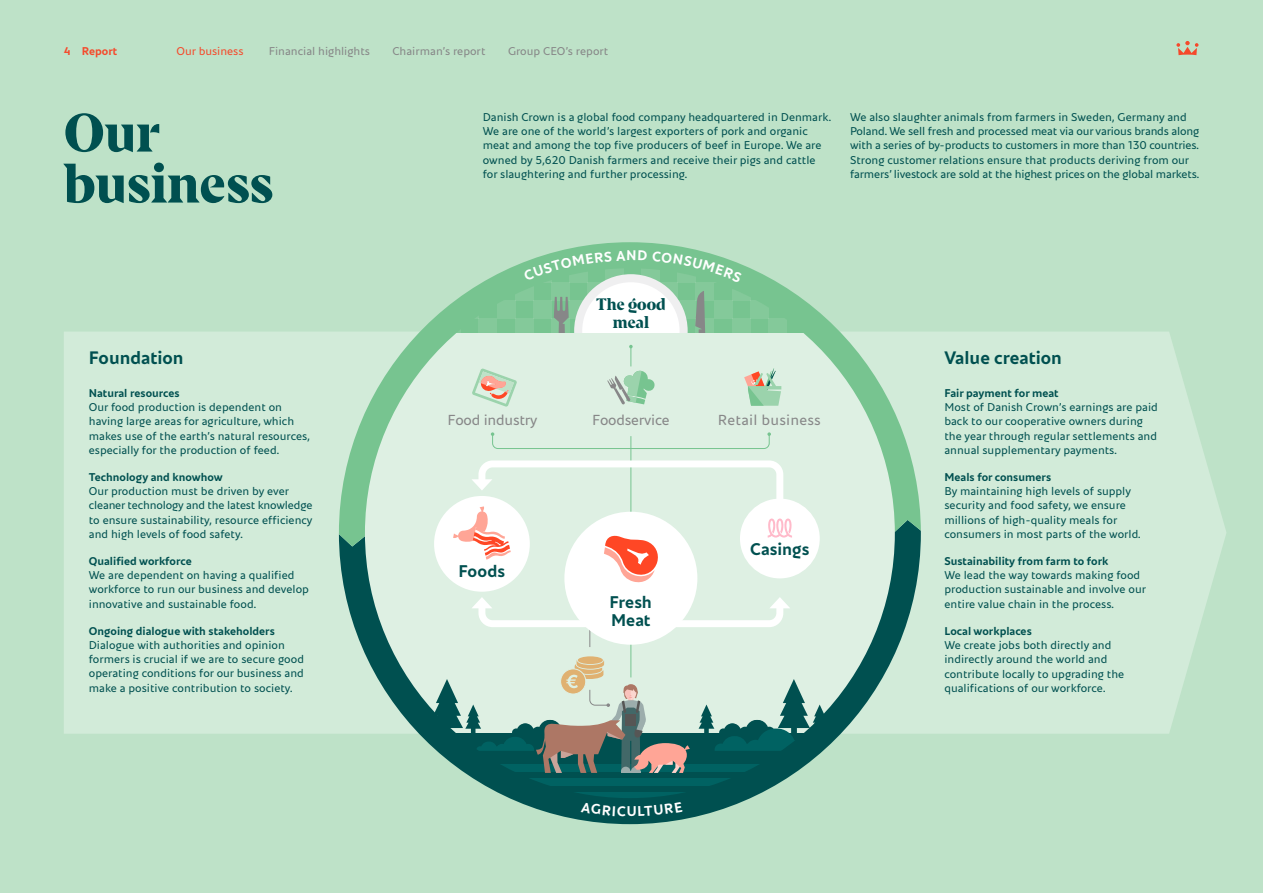
<style>
.page{position:relative;width:1263px;height:893px;background:#bee2c8}
.page>*{position:absolute;margin:0;border:0;box-sizing:border-box;transform-origin:0 0}
.t1{font:700 54px/51px "Danish Crown Display";color:#005050}
.t2{font:700 18px "Danish Crown Sans";color:#005050}
.t3{font:700 16.95px/18.8px "Danish Crown Sans";color:#005050}
.t4{font:700 16.5px/18.8px "Danish Crown Display";letter-spacing:.005em;color:#005050;text-align:center}
.t5{font:14.55px "Danish Crown Sans";letter-spacing:-.015em;color:#878788}
.t6{font:14.55px "Danish Crown Sans";letter-spacing:.015em;color:#878788}
.t7{font:700 14.1px "Danish Crown Sans";color:#fff}
.t8{font:11.25px/14.2px "Danish Crown Sans";color:#005050}
.t9{font:700 11.25px "Danish Crown Sans";color:#005050}
.t10{font:11.25px "Danish Crown Sans";color:#868687}
.t11{font:11.25px "Danish Crown Sans";color:#f5492b}
.t12{font:700 11.25px "Danish Crown Sans";color:#f5492b}
</style>
<div class="page">
<div style="left:64px;top:332px;width:1162px;height:402px;background:#d2ebd9"></div>
<svg style="left:330px;top:548px;width:597px;height:277px"></svg>
<svg style="left:330px;top:242px;width:597px;height:306px"></svg>
<hr style="left:631px;top:436px;width:1px;height:241px;background:#77c490">
<hr style="left:590px;top:611px;width:1px;height:36px;background:#878788">
<svg style="left:491px;top:432px;width:280px;height:17px;background:#d6eddd"></svg>
<div style="left:740px;top:499px;width:80px;height:79px;background:#fff;border-radius:50%"></div>
<div style="left:434px;top:496px;width:96px;height:96px;background:#fff;border-radius:50%"></div>
<div style="left:564px;top:512px;width:133px;height:133px;background:#fff;border-radius:50%"></div>
<svg style="left:471px;top:595px;width:319px;height:36px"></svg>
<div style="left:578px;top:656px;width:25px;height:8px;background:#e0b171;border-radius:50%"></div>
<svg style="left:431px;top:660px;width:259px;height:113px;background:#97b0a6"></svg>
<svg style="left:453px;top:457px;width:339px;height:127px"></svg>
<svg style="left:607px;top:345px;width:47px;height:60px;background:#c4e0cc"></svg>
<svg style="left:744px;top:368px;width:37px;height:38px"></svg>
<svg style="left:472px;top:368px;width:45px;height:39px"></svg>
<svg style="left:1176px;top:41px;width:23px;height:14px"></svg>
<svg style="left:523px;top:250px;width:219px;height:32px;background:#82c899"></svg>
<svg style="left:581px;top:802px;width:45px;height:14px"></svg>
<svg style="left:638px;top:802px;width:45px;height:14px"></svg>
<p class="t12" style="left:64px;top:44px;width:55px">4 Report</p>
<p class="t11" style="left:176px;top:44px;width:68px">Our business</p>
<p class="t10" style="left:269px;top:44px;width:103px">Financial highlights</p>
<p class="t10" style="left:392px;top:44px;width:95px">Chairman’s report</p>
<p class="t10" style="left:508px;top:44px;width:102px">Group CEO’s report</p>
<h1 class="t1" style="left:64px;top:106px;width:211px">Our business</h1>
<p class="t8" style="left:483px;top:109px;width:350px">Danish Crown is a global food company headquartered in Denmark.<br>We are one of the world’s largest exporters of pork and organic meat and among the top five producers of beef in Europe. We are owned by 5,620 Danish farmers and receive their pigs and cattle for slaughtering and further processing.</p>
<p class="t8" style="left:850px;top:109px;width:351px">We also slaughter animals from farmers in Sweden, Germany and Poland. We sell fresh and processed meat via our various brands along with a series of by-products to customers in more than 130 countries.<br>Strong customer relations ensure that products deriving from our farmers’ livestock are sold at the highest prices on the global markets.</p>
<h3 class="t4" style="left:596px;top:294px;width:71px">The good meal</h3>
<h2 class="t2" style="left:89px;top:346px;width:96px">Foundation</h2>
<h2 class="t2" style="left:944px;top:346px;width:119px">Value creation</h2>
<p class="t9" style="left:89px;top:385px;width:92px">Natural resources</p>
<p class="t8" style="left:89px;top:400px;width:223px">Our food production is dependent on having large areas for agriculture, which makes use of the earth’s natural resources, especially for the production of feed.</p>
<p class="t9" style="left:89px;top:469px;width:135px">Technology and knowhow</p>
<p class="t8" style="left:89px;top:484px;width:225px">Our production must be driven by ever cleaner technology and the latest knowledge to ensure sustainability, resource efficiency and high levels of food safety.</p>
<p class="t9" style="left:89px;top:553px;width:104px">Qualified workforce</p>
<p class="t8" style="left:89px;top:568px;width:222px">We are dependent on having a qualified workforce to run our business and develop innovative and sustainable food.</p>
<p class="t9" style="left:89px;top:623px;width:188px">Ongoing dialogue with stakeholders</p>
<p class="t8" style="left:89px;top:637px;width:217px">Dialogue with authorities and opinion formers is crucial if we are to secure good operating conditions for our business and make a positive contribution to society.</p>
<p class="t5" style="left:448px;top:411px;width:92px">Food industry</p>
<p class="t5" style="left:592px;top:411px;width:79px">Foodservice</p>
<p class="t6" style="left:718px;top:411px;width:104px">Retail business</p>
<h3 class="t3" style="left:459px;top:561px;width:48px">Foods</h3>
<h3 class="t3" style="left:609px;top:592px;width:44px">Fresh<br>Meat</h3>
<p class="t7" style="left:627px;top:802px;width:11px">U</p>
<h3 class="t3" style="left:750px;top:539px;width:61px">Casings</h3>
<p class="t9" style="left:944px;top:385px;width:116px">Fair payment for meat</p>
<p class="t8" style="left:944px;top:400px;width:215px">Most of Danish Crown’s earnings are paid back to our cooperative owners during the year through regular settlements and annual supplementary payments.</p>
<p class="t9" style="left:944px;top:469px;width:108px">Meals for consumers</p>
<p class="t8" style="left:944px;top:484px;width:198px">By maintaining high levels of supply security and food safety, we ensure millions of high-quality meals for consumers in most parts of the world.</p>
<p class="t9" style="left:944px;top:553px;width:166px">Sustainability from farm to fork</p>
<p class="t8" style="left:944px;top:568px;width:203px">We lead the way towards making food production sustainable and involve our entire value chain in the process.</p>
<p class="t9" style="left:944px;top:623px;width:89px">Local workplaces</p>
<p class="t8" style="left:944px;top:637px;width:181px">We create jobs both directly and indirectly around the world and contribute locally to upgrading the qualifications of our workforce.</p>
</div>
